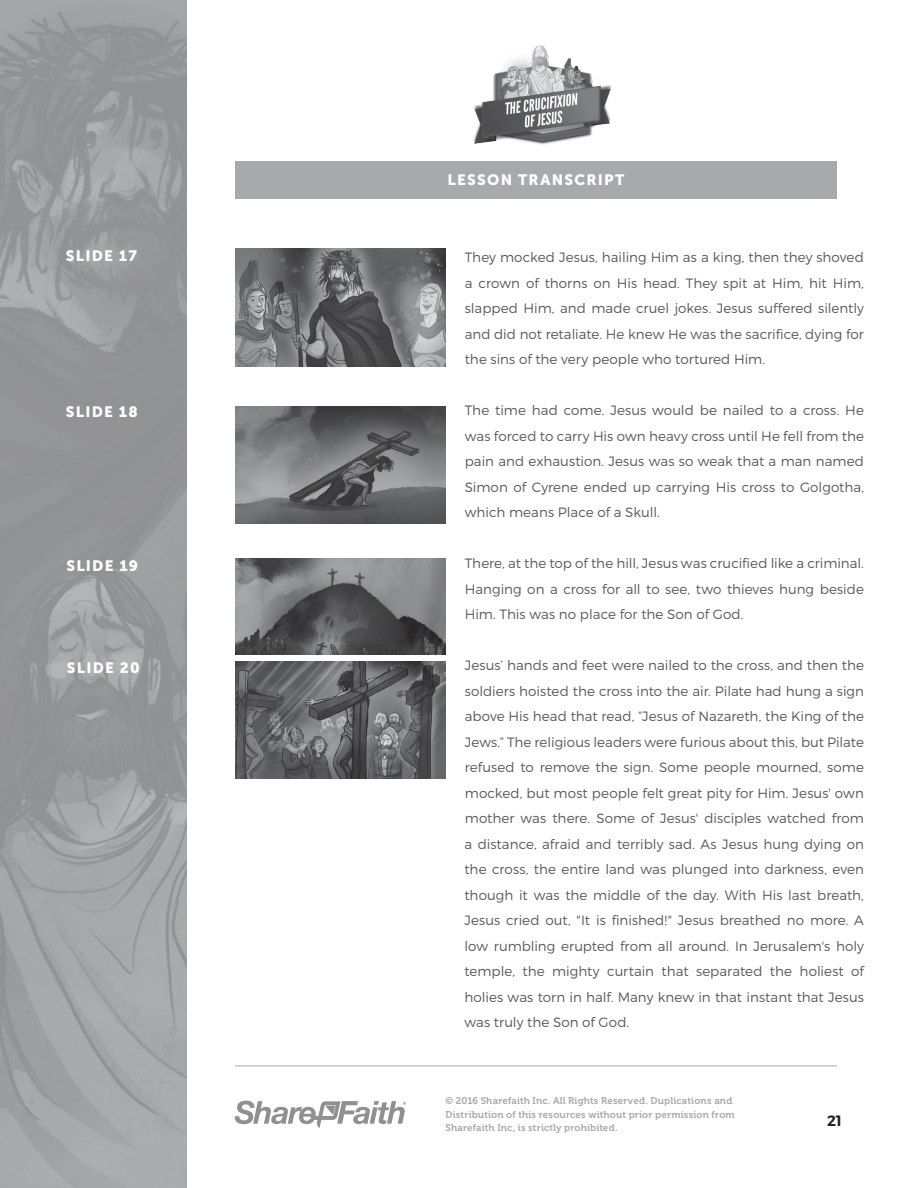
<style>
.page{position:relative;width:918px;height:1188px;background:#fff}
.page>*{position:absolute;margin:0;border:0;box-sizing:border-box;transform-origin:0 0}
.t1{font:15px "Museo Sans 900";letter-spacing:.08em;color:#fff}
.t2{font:600 15px "Montserrat";color:#231f20}
.body_paragraph{font:300 13.5px/25.5px "Montserrat";color:#58595b;text-align:justify}
.t3{font:9.75px/13.5px "Museo 700";letter-spacing:.015em;color:#a7a9ac}
</style>
<div class="page">
<img style="left:0;top:0;width:187px;height:1188px">
<hr style="left:235px;top:1066px;width:602px;height:1px;background:#a7a9ac">
<svg style="left:235px;top:1101px;width:171px;height:27px"></svg>
<img style="left:473px;top:45px;width:139px;height:100px">
<div style="left:235px;top:161px;width:602px;height:37px;background:#a7a9ac"></div>
<img style="left:236px;top:249px;width:210px;height:117px">
<img style="left:236px;top:406px;width:210px;height:117px">
<img style="left:236px;top:662px;width:210px;height:117px">
<img style="left:236px;top:558px;width:210px;height:96px">
<p class="t1" style="left:66px;top:247px;width:72px">SLIDE 17</p>
<p class="t1" style="left:66px;top:404px;width:73px">SLIDE 18</p>
<p class="t1" style="left:66px;top:557px;width:73px">SLIDE 19</p>
<p class="t1" style="left:67px;top:659px;width:74px">SLIDE 20</p>
<p class="t1" style="left:448px;top:171px;width:178px">LESSON TRANSCRIPT</p>
<p class="body_paragraph" style="left:465px;top:244px;width:401px">They mocked Jesus, hailing Him as a king, then they shoved a crown of thorns on His head. They spit at Him, hit Him, slapped Him, and made cruel jokes. Jesus suffered silently and did not retaliate. He knew He was the sacrifice, dying for the sins of the very people who tortured Him.</p>
<p class="body_paragraph" style="left:465px;top:397px;width:401px">The time had come. Jesus would be nailed to a cross. He was forced to carry His own heavy cross until He fell from the pain and exhaustion. Jesus was so weak that a man named Simon of Cyrene ended up carrying His cross to Golgotha, which means Place of a Skull.</p>
<p class="body_paragraph" style="left:465px;top:550px;width:401px">There, at the top of the hill, Jesus was crucified like a criminal.<br>Hanging on a cross for all to see, two thieves hung beside Him. This was no place for the Son of God.</p>
<p class="body_paragraph" style="left:464px;top:652px;width:401px">Jesus’ hands and feet were nailed to the cross, and then the soldiers hoisted the cross into the air. Pilate had hung a sign above His head that read, “Jesus of Nazareth, the King of the Jews.” The religious leaders were furious about this, but Pilate refused to remove the sign. Some people mourned, some mocked, but most people felt great pity for Him. Jesus' own mother was there. Some of Jesus' disciples watched from a distance, afraid and terribly sad. As Jesus hung dying on the cross, the entire land was plunged into darkness, even though it was the middle of the day. With His last breath, Jesus cried out, "It is finished!" Jesus breathed no more. A low rumbling erupted from all around. In Jerusalem's holy temple, the mighty curtain that separated the holiest of holies was torn in half. Many knew in that instant that Jesus was truly the Son of God.</p>
<p class="t3" style="left:446px;top:1094px;width:291px">© 2016 Sharefaith Inc. All Rights Reserved. Duplications and<br>Distribution of this resources without prior permission from<br>Sharefaith Inc, is strictly prohibited.</p>
<p class="t2" style="left:827px;top:1112px;width:16px">21</p>
</div>
